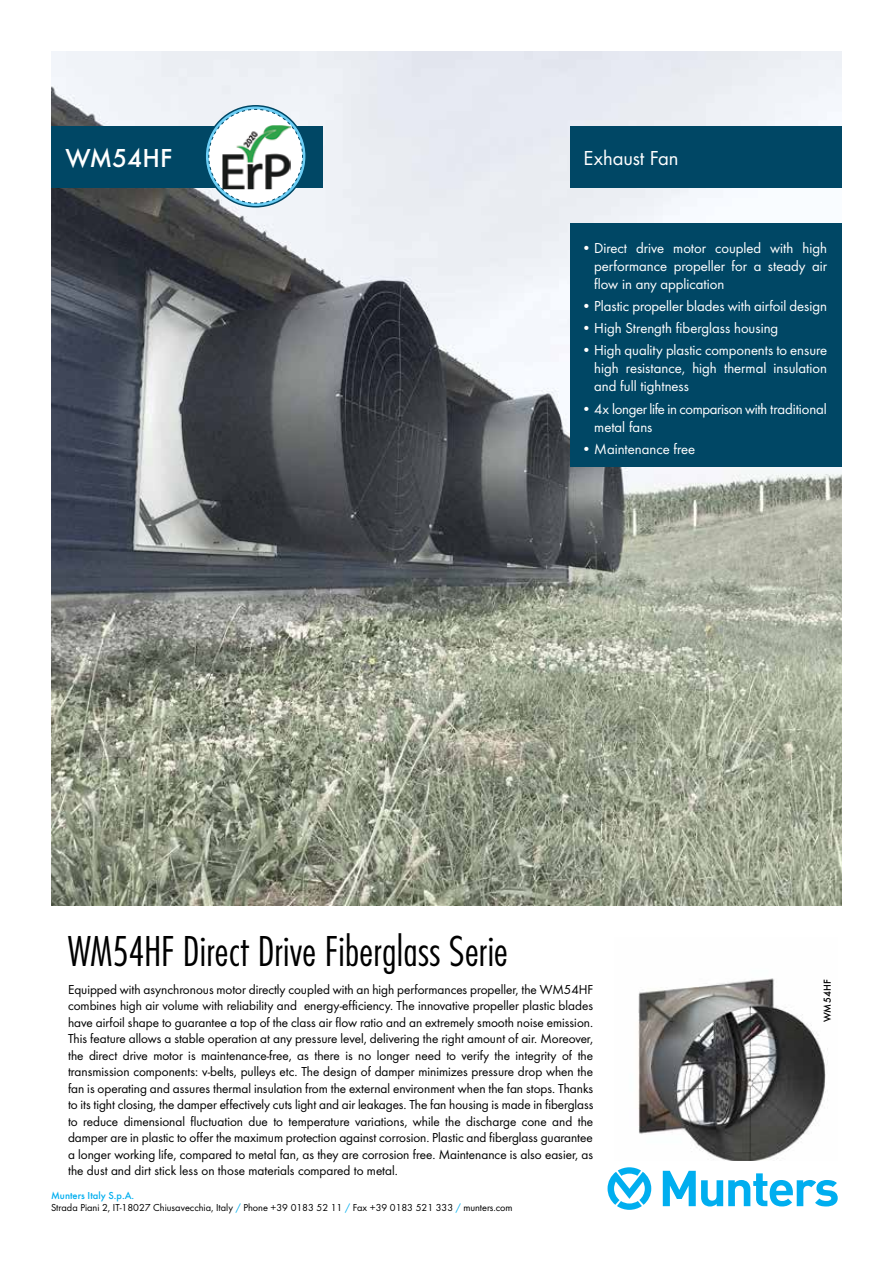
<style>
.page{position:relative;width:893px;height:1263px;background:#fff}
.page>*{position:absolute;margin:0;border:0;box-sizing:border-box;transform-origin:0 0}
.t1{font:300 45px "Futura Con";letter-spacing:-.005em;color:#000}
.t2{font:500 27px "Futura";letter-spacing:-.01em;color:#fff}
.t3{font:21px "Futura Boo";letter-spacing:-.005em;color:#fff}
.t4{font:15px/18px "Futura Boo";color:#fff;text-align:justify}
.t5{font:15px/18px "Futura Boo";letter-spacing:-.02em;color:#fff}
.t6{font:13.5px/16.5px "Futura Boo";color:#000;text-align:justify}
.t7{font:10.5px "Futura Boo";color:#000}
.t8{font:500 10.5px "Futura";color:#00aeef}
.t9{font:500 10.5px "Futura";letter-spacing:.015em;color:#000}
.s1{color:#00aeef}
</style>
<div class="page">
<img style="left:51px;top:51px;width:791px;height:855px">
<div style="left:571px;top:126px;width:271px;height:62px;background:#004765"></div>
<div style="left:571px;top:224px;width:271px;height:243px;background:#004765"></div>
<img style="left:638px;top:978px;width:190px;height:183px">
<svg style="left:663px;top:1171px;width:175px;height:35px"></svg>
<svg style="left:608px;top:1167px;width:43px;height:43px"></svg>
<div style="left:51px;top:126px;width:271px;height:62px;background:#004765"></div>
<div style="left:204px;top:105px;width:103px;height:103px;border:2px solid #004765;border-radius:50%"></div>
<svg style="left:208px;top:109px;width:95px;height:95px"></svg>
<h2 class="t2" style="left:65px;top:142px;width:108px">WM54HF</h2>
<h3 class="t3" style="left:584px;top:145px;width:96px">Exhaust Fan</h3>
<p class="t4" style="left:594px;top:238px;width:234px;text-indent:-13px">• Direct drive motor coupled with high performance propeller for a steady air flow in any application</p>
<p class="t4" style="left:581px;top:297px;width:247px">• Plastic propeller blades with airfoil design</p>
<p class="t4" style="left:581px;top:319px;width:198px">• High Strength fiberglass housing</p>
<p class="t4" style="left:594px;top:341px;width:234px;text-indent:-13px">• High quality plastic components to ensure high resistance, high thermal insulation and full tightness</p>
<p class="t5" style="left:594px;top:399px;width:234px;text-indent:-13px">• 4x longer life in comparison with traditional metal fans</p>
<p class="t4" style="left:581px;top:440px;width:115px">• Maintenance free</p>
<h1 class="t1" style="left:68px;top:925px;width:442px">WM54HF Direct Drive Fiberglass Serie</h1>
<p class="t6" style="left:68px;top:981px;width:527px">Equipped with asynchronous motor directly coupled with an high performances propeller, the WM54HF combines high air volume with reliability and energy-efficiency. The innovative propeller plastic blades have airfoil shape to guarantee a top of the class air flow ratio and an extremely smooth noise emission.<br>This feature allows a stable operation at any pressure level, delivering the right amount of air. Moreover, the direct drive motor is maintenance-free, as there is no longer need to verify the integrity of the transmission components: v-belts, pulleys etc. The design of damper minimizes pressure drop when the fan is operating and assures thermal insulation from the external environment when the fan stops. Thanks to its tight closing, the damper effectively cuts light and air leakages. The fan housing is made in fiberglass to reduce dimensional fluctuation due to temperature variations, while the discharge cone and the damper are in plastic to offer the maximum protection against corrosion. Plastic and fiberglass guarantee a longer working life, compared to metal fan, as they are corrosion free. Maintenance is also easier, as the dust and dirt stick less on those materials compared to metal.</p>
<p class="t8" style="left:51px;top:1189px;width:85px">Munters Italy S.p.A.</p>
<p class="t7" style="left:51px;top:1201px;width:463px">Strada Piani 2, IT-18027 Chiusavecchia, Italy <span class="s1">/</span> Phone +39 0183 52 11 <span class="s1">/</span> Fax +39 0183 521 333 <span class="s1">/</span> munters.com</p>
<p class="t9" style="left:821px;top:1022px;width:44px;rotate:-90deg">WM54HF</p>
</div>
